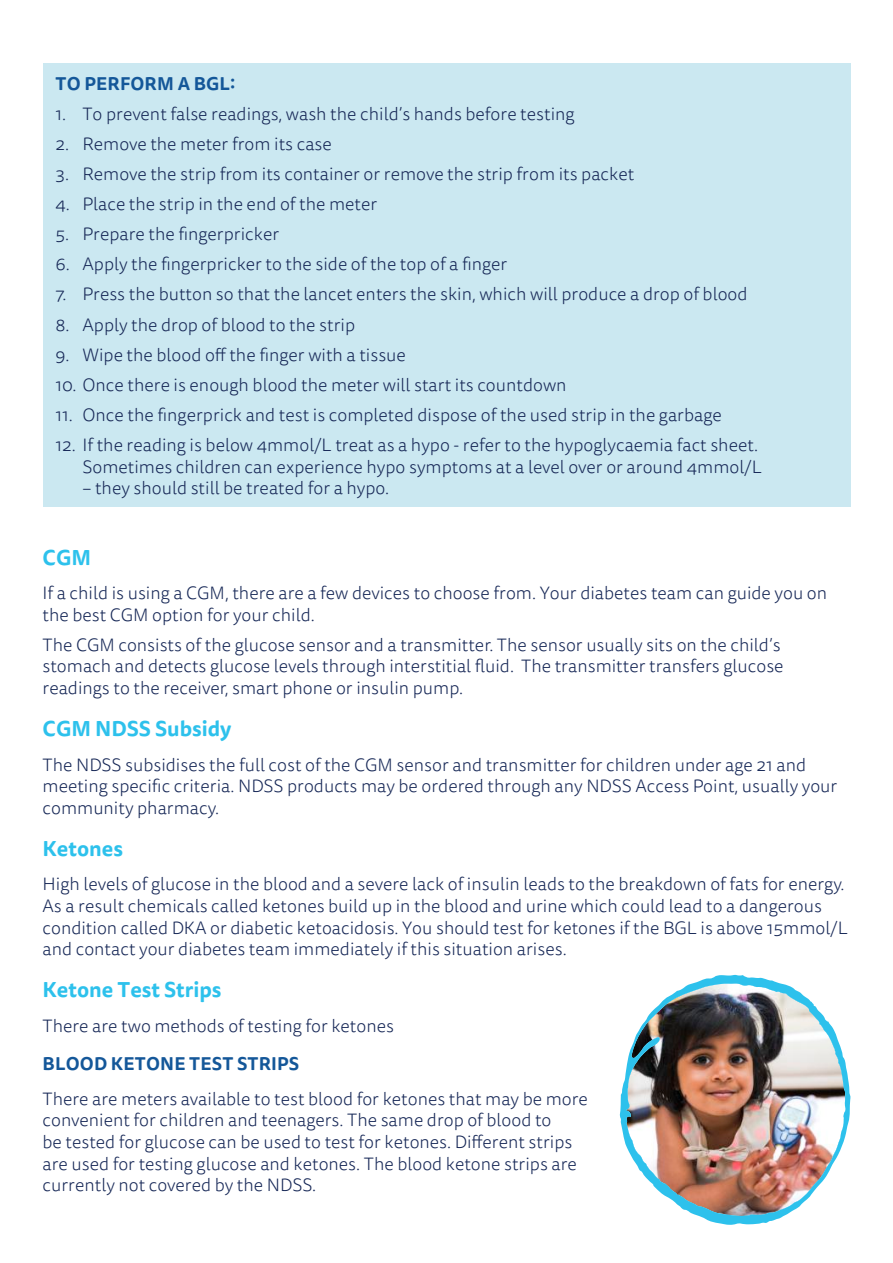
<style>
.page{position:relative;width:893px;height:1263px;background:#fff}
.page>*{position:absolute;margin:0;border:0;box-sizing:border-box;transform-origin:0 0}
.headlines{font:700 21px "Tisa Sans OT";color:#2dc1ec}
.Paragraphs{font:300 18px/21.6px "Tisa Sans OT";color:#172857}
.headlines-2{font:700 18px "Tisa Sans OT";letter-spacing:.01em;color:#145799}
</style>
<div class="page">
<img style="left:620px;top:975px;width:231px;height:250px">
<div style="left:43px;top:64px;width:807px;height:443px;background:#cbe8f1"></div>
<p class="headlines-2" style="left:56px;top:72px;width:181px">TO PERFORM A BGL:</p>
<p class="Paragraphs" style="left:55px;top:104px;width:521px">1. To prevent false readings, wash the child’s hands before testing</p>
<p class="Paragraphs" style="left:55px;top:134px;width:278px">2. Remove the meter from its case</p>
<p class="Paragraphs" style="left:55px;top:164px;width:580px">3. Remove the strip from its container or remove the strip from its packet</p>
<p class="Paragraphs" style="left:55px;top:194px;width:323px">4. Place the strip in the end of the meter</p>
<p class="Paragraphs" style="left:55px;top:224px;width:225px">5. Prepare the fingerpricker</p>
<p class="Paragraphs" style="left:55px;top:254px;width:453px">6. Apply the fingerpricker to the side of the top of a finger</p>
<p class="Paragraphs" style="left:55px;top:284px;width:694px">7. Press the button so that the lancet enters the skin, which will produce a drop of blood</p>
<p class="Paragraphs" style="left:55px;top:315px;width:301px">8. Apply the drop of blood to the strip</p>
<p class="Paragraphs" style="left:55px;top:345px;width:352px">9. Wipe the blood off the finger with a tissue</p>
<p class="Paragraphs" style="left:55px;top:375px;width:513px">10. Once there is enough blood the meter will start its countdown</p>
<p class="Paragraphs" style="left:55px;top:405px;width:668px">11. Once the fingerprick and test is completed dispose of the used strip in the garbage</p>
<p class="Paragraphs" style="left:55px;top:435px;width:708px;text-align:right">12. If the reading is below 4mmol/L treat as a hypo - refer to the hypoglycaemia fact sheet.<br>Sometimes children can experience hypo symptoms at a level over or around 4mmol/L</p>
<p class="Paragraphs" style="left:82px;top:478px;width:308px">– they should still be treated for a hypo.</p>
<p class="headlines" style="left:43px;top:544px;width:50px">CGM</p>
<p class="Paragraphs" style="left:43px;top:583px;width:786px">If a child is using a CGM, there are a few devices to choose from. Your diabetes team can guide you on the best CGM option for your child.</p>
<p class="Paragraphs" style="left:43px;top:635px;width:743px">The CGM consists of the glucose sensor and a transmitter. The sensor usually sits on the child’s stomach and detects glucose levels through interstitial fluid. The transmitter transfers glucose readings to the receiver, smart phone or insulin pump.</p>
<p class="headlines" style="left:43px;top:715px;width:190px">CGM NDSS Subsidy</p>
<p class="Paragraphs" style="left:43px;top:755px;width:796px">The NDSS subsidises the full cost of the CGM sensor and transmitter for children under age 21 and meeting specific criteria. NDSS products may be ordered through any NDSS Access Point, usually your community pharmacy.</p>
<p class="headlines" style="left:43px;top:835px;width:82px">Ketones</p>
<p class="Paragraphs" style="left:43px;top:874px;width:807px">High levels of glucose in the blood and a severe lack of insulin leads to the breakdown of fats for energy.<br>As a result chemicals called ketones build up in the blood and urine which could lead to a dangerous condition called DKA or diabetic ketoacidosis. You should test for ketones if the BGL is above 15mmol/L and contact your diabetes team immediately if this situation arises.</p>
<p class="headlines" style="left:43px;top:976px;width:181px">Ketone Test Strips</p>
<p class="Paragraphs" style="left:43px;top:1016px;width:353px">There are two methods of testing for ketones</p>
<p class="headlines-2" style="left:43px;top:1052px;width:258px">BLOOD KETONE TEST STRIPS</p>
<p class="Paragraphs" style="left:43px;top:1089px;width:547px">There are meters available to test blood for ketones that may be more convenient for children and teenagers. The same drop of blood to<br>be tested for glucose can be used to test for ketones. Different strips are used for testing glucose and ketones. The blood ketone strips are currently not covered by the NDSS.</p>
</div>
